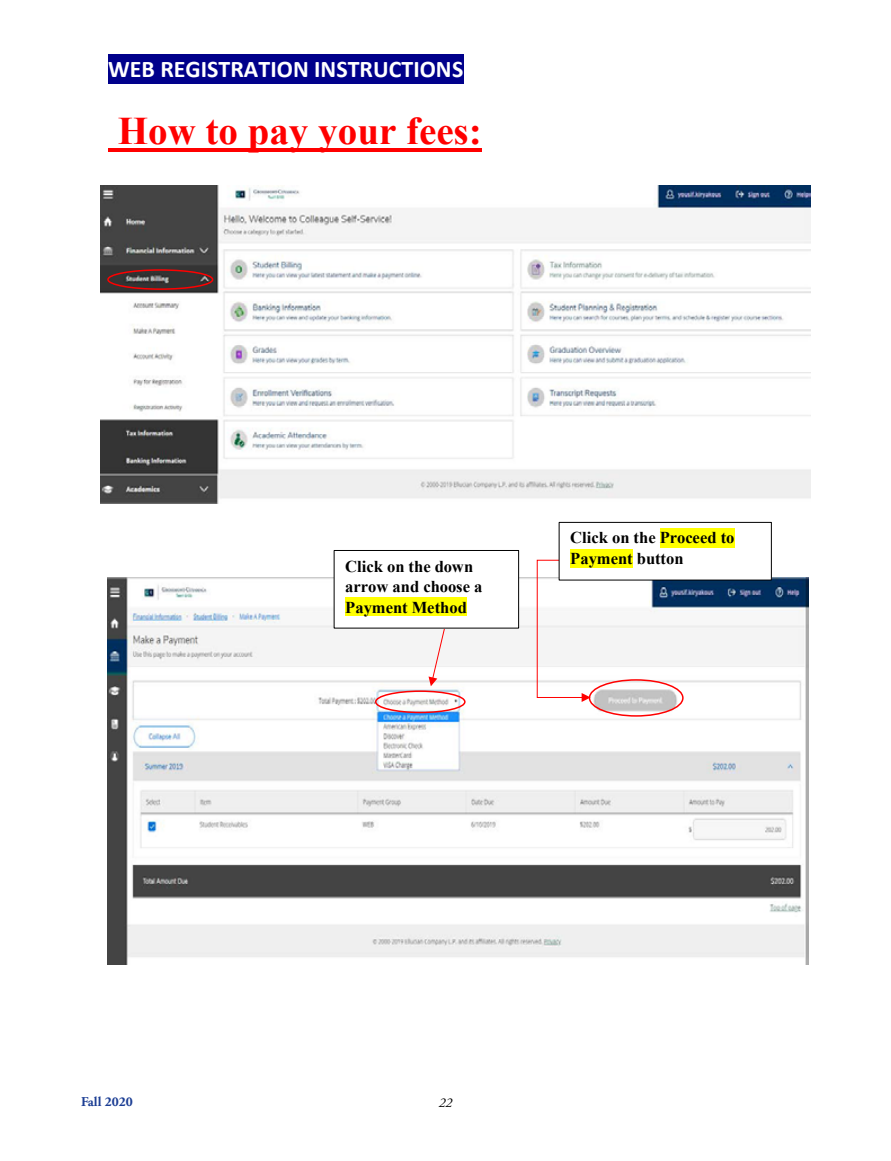
<style>
.page{position:relative;width:891px;height:1161px;background:#fff}
.page>*{position:absolute;margin:0;border:0;box-sizing:border-box;transform-origin:0 0}
.t1{font:700 39px "Times New Roman";color:#f00}
.t2{font:700 24px "Calibri";color:#fff}
.t3{font:700 16.5px/20.5px "Times New Roman";color:#000}
.t4{font:700 13.5px "Adobe Garamond Pro";color:#1c3e94}
.t5{font:italic 13.5px "Adobe Garamond Pro";color:#000}
</style>
<div class="page">
<div style="left:108px;top:54px;width:355px;height:29px;background:#00008b"></div>
<hr style="left:108px;top:148px;width:374px;height:4px;background:#f00">
<img style="left:100px;top:186px;width:710px;height:317px">
<img style="left:108px;top:577px;width:701px;height:387px">
<div style="left:107px;top:269px;width:106px;height:21px;border:2px solid #f00;border-radius:50%"></div>
<div style="left:334px;top:550px;width:185px;height:78px;background:#fff"></div>
<div style="left:334px;top:550px;width:185px;height:78px;border:1px solid #000"></div>
<div style="left:345px;top:597px;width:122px;height:19px;background:#ff0"></div>
<div style="left:375px;top:690px;width:91px;height:23px;border:2px solid #f00;border-radius:50%"></div>
<svg style="left:429px;top:628px;width:16px;height:58px"></svg>
<div style="left:589px;top:679px;width:95px;height:38px;border:2px solid #f00;border-radius:50%"></div>
<svg style="left:536px;top:559px;width:55px;height:143px"></svg>
<div style="left:559px;top:522px;width:212px;height:58px;background:#fff"></div>
<div style="left:559px;top:522px;width:213px;height:58px;border:1px solid #000"></div>
<div style="left:660px;top:528px;width:74px;height:19px;background:#ff0"></div>
<div style="left:570px;top:549px;width:63px;height:19px;background:#ff0"></div>
<p class="t2" style="left:108px;top:53px;width:357px">WEB REGISTRATION INSTRUCTIONS</p>
<p class="t1" style="left:118px;top:103px;width:366px">How to pay your fees:</p>
<p class="t3" style="left:345px;top:555px;width:139px">Click on the down arrow and choose a<br>Payment Method</p>
<p class="t3" style="left:570px;top:527px;width:166px">Click on the Proceed to<br>Payment button</p>
<p class="t4" style="left:81px;top:1094px;width:53px">Fall 2020</p>
<p class="t5" style="left:439px;top:1095px;width:15px">22</p>
</div>
